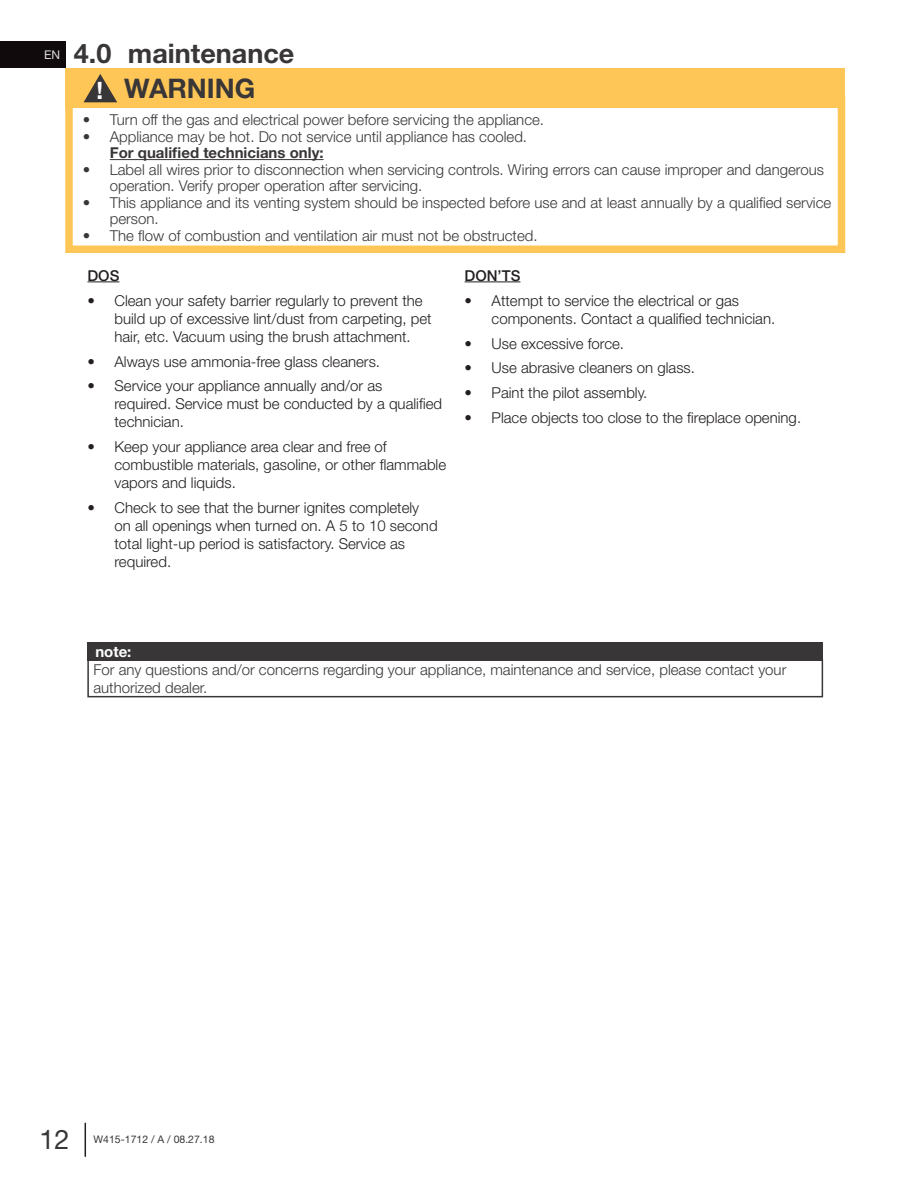
<style>
.page{position:relative;width:918px;height:1188px;background:#fff}
.page>*{position:absolute;margin:0;border:0;box-sizing:border-box;transform-origin:0 0}
.t1{font:700 27px "Helvetica Neue";color:#393637}
.t2{font:27px "Helvetica Neue";color:#393637}
.t3{font:700 24px "Helvetica Neue";color:#fff}
.t4{font:300 15px/18px "Helvetica Neue";color:#231f20}
.Lettered_Bullet{font:300 15px/16.5px "Helvetica Neue";color:#393637}
.Main_text{font:700 15px "Helvetica Neue";color:#393637}
.Main_text-2{font:500 15px "Helvetica Neue";color:#231f20}
.Main_text-3{font:700 15px "Helvetica Neue";color:#fff}
.t5{font:12px "Helvetica Neue";color:#dcdddf}
.t6{font:10.5px "Helvetica Neue";color:#393637}
</style>
<div class="page">
<div style="left:0;top:41px;width:65px;height:27px;background:#110a0c"></div>
<hr style="left:85px;top:1123px;width:1px;height:34px;background:#231f20">
<div style="left:65px;top:96px;width:780px;height:157px;border:8px solid #fec657"></div>
<div style="left:65px;top:69px;width:780px;height:39px;background:#fec657"></div>
<svg style="left:84px;top:74px;width:33px;height:28px"></svg>
<hr style="left:110px;top:159px;width:214px;height:1px;background:#393637">
<hr style="left:87px;top:282px;width:32px;height:1px;background:#231f20">
<hr style="left:465px;top:282px;width:55px;height:1px;background:#231f20">
<div style="left:87px;top:659px;width:736px;height:38px;border:2px solid #393637"></div>
<div style="left:87px;top:642px;width:736px;height:18px;background:#393637"></div>
<p class="t5" style="left:44px;top:46px;width:17px">EN</p>
<p class="t1" style="left:74px;top:32px;width:39px">4.0</p>
<h1 class="t1" style="left:74px;top:32px;width:168px">maintenance</h1>
<p class="t1" style="left:128px;top:32px;width:168px">maintenance</p>
<p class="t3" style="left:97px;top:72px;width:8px">!</p>
<p class="t1" style="left:124px;top:68px;width:133px">WARNING</p>
<p class="Lettered_Bullet" style="left:83px;top:111px;width:463px">• Turn off the gas and electrical power before servicing the appliance.</p>
<p class="Lettered_Bullet" style="left:83px;top:128px;width:446px">• Appliance may be hot. Do not service until appliance has cooled.</p>
<p class="Main_text" style="left:110px;top:141px;width:215px">For qualified technicians only:</p>
<p class="Lettered_Bullet" style="left:110px;top:161px;width:716px;text-indent:-27px">• Label all wires prior to disconnection when servicing controls. Wiring errors can cause improper and dangerous operation. Verify proper operation after servicing.</p>
<p class="Lettered_Bullet" style="left:110px;top:194px;width:723px;text-indent:-27px">• This appliance and its venting system should be inspected before use and at least annually by a qualified service person.</p>
<p class="Lettered_Bullet" style="left:83px;top:227px;width:456px">• The flow of combustion and ventilation air must not be obstructed.</p>
<p class="Main_text-2" style="left:87px;top:264px;width:33px">DOS</p>
<p class="t4" style="left:114px;top:291px;width:319px;text-indent:-27px">• Clean your safety barrier regularly to prevent the build up of excessive lint/dust from carpeting, pet hair, etc. Vacuum using the brush attachment.</p>
<p class="t4" style="left:87px;top:351px;width:294px">• Always use ammonia-free glass cleaners.</p>
<p class="t4" style="left:114px;top:376px;width:329px;text-indent:-27px">• Service your appliance annually and/or as required. Service must be conducted by a qualified technician.</p>
<p class="t4" style="left:114px;top:437px;width:333px;text-indent:-27px">• Keep your appliance area clear and free of combustible materials, gasoline, or other flammable vapors and liquids.</p>
<p class="t4" style="left:114px;top:498px;width:325px;text-indent:-27px">• Check to see that the burner ignites completely on all openings when turned on. A 5 to 10 second total light-up period is satisfactory. Service as required.</p>
<p class="Main_text-2" style="left:465px;top:264px;width:57px">DON’TS</p>
<p class="t4" style="left:492px;top:291px;width:285px;text-indent:-27px">• Attempt to service the electrical or gas components. Contact a qualified technician.</p>
<p class="t4" style="left:465px;top:333px;width:161px">• Use excessive force.</p>
<p class="t4" style="left:465px;top:358px;width:232px">• Use abrasive cleaners on glass.</p>
<p class="t4" style="left:465px;top:383px;width:184px">• Paint the pilot assembly.</p>
<p class="t4" style="left:465px;top:408px;width:338px">• Place objects too close to the fireplace opening.</p>
<p class="Main_text-3" style="left:95px;top:640px;width:38px">note:</p>
<p class="Lettered_Bullet" style="left:93px;top:660px;width:695px;line-height:18px">For any questions and/or concerns regarding your appliance, maintenance and service, please contact your authorized dealer.</p>
<h1 class="t2" style="left:39px;top:1120px;width:32px">12</h1>
<p class="t6" style="left:94px;top:1132px;width:123px">W415-1712 / A / 08.27.18</p>
</div>
